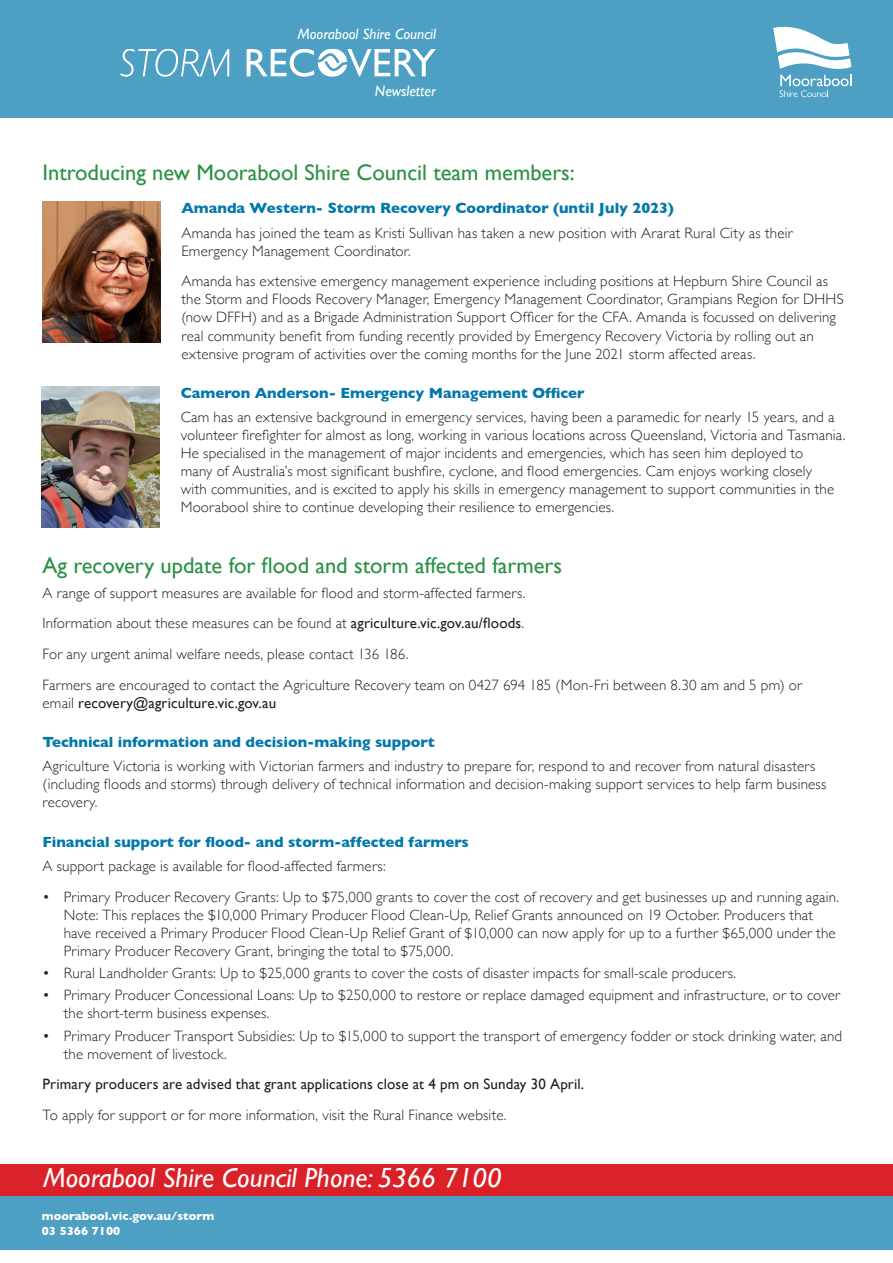
<style>
.page{position:relative;width:893px;height:1263px;background:#fff}
.page>*{position:absolute;margin:0;border:0;box-sizing:border-box;transform-origin:0 0}
.t1{font:italic 27.75px "Gill Sans";color:#fff}
.Heading_1green{font:22.5px "Gill Sans";color:#2b9144}
.t2{font:italic 15.15px "Gill Sans";color:#fff}
.t3{font:300 15px/18px "Gill Sans";letter-spacing:.01em;color:#231f20}
.Heading_2{font:700 15px "Gill Sans";color:#0078aa}
.t4{font:15px "Gill Sans";letter-spacing:.01em;color:#231f20}
.t5{font:700 12px/14.4px "Gill Sans";color:#fff}
.s1{font-weight:400}
</style>
<div class="page">
<div style="left:0;top:1164px;width:893px;height:32px;background:#da2128"></div>
<div style="left:0;top:0;width:893px;height:118px;background:#4da0c3"></div>
<svg style="left:120px;top:49px;width:316px;height:28px"></svg>
<svg style="left:773px;top:27px;width:78px;height:42px"></svg>
<svg style="left:780px;top:75px;width:71px;height:22px"></svg>
<div style="left:0;top:1196px;width:893px;height:53px;background:#4da0c3"></div>
<img style="left:43px;top:202px;width:117px;height:140px">
<img style="left:42px;top:387px;width:117px;height:140px">
<p class="t2" style="left:298px;top:26px;width:140px">Moorabool Shire Council</p>
<p class="t2" style="left:375px;top:82px;width:62px">Newsletter</p>
<p class="Heading_1green" style="left:43px;top:160px;width:534px">Introducing new Moorabool Shire Council team members:</p>
<p class="Heading_2" style="left:181px;top:196px;width:494px">Amanda Western- Storm Recovery Coordinator (until July 2023)</p>
<p class="t3" style="left:181px;top:223px;width:613px">Amanda has joined the team as Kristi Sullivan has taken a new position with Ararat Rural City as their<br>Emergency Management Coordinator.</p>
<p class="t3" style="left:181px;top:272px;width:664px">Amanda has extensive emergency management experience including positions at Hepburn Shire Council as the Storm and Floods Recovery Manager, Emergency Management Coordinator, Grampians Region for DHHS (now DFFH) and as a Brigade Administration Support Officer for the CFA. Amanda is focussed on delivering real community benefit from funding recently provided by Emergency Recovery Victoria by rolling out an extensive program of activities over the coming months for the June 2021 storm affected areas.</p>
<p class="Heading_2" style="left:181px;top:381px;width:405px">Cameron Anderson- Emergency Management Officer</p>
<p class="t3" style="left:181px;top:407px;width:666px">Cam has an extensive background in emergency services, having been a paramedic for nearly 15 years, and a volunteer firefighter for almost as long, working in various locations across Queensland, Victoria and Tasmania.<br>He specialised in the management of major incidents and emergencies, which has seen him deployed to<br>many of Australia’s most significant bushfire, cyclone, and flood emergencies. Cam enjoys working closely<br>with communities, and is excited to apply his skills in emergency management to support communities in the Moorabool shire to continue developing their resilience to emergencies.</p>
<p class="Heading_1green" style="left:43px;top:552px;width:521px">Ag recovery update for flood and storm affected farmers</p>
<p class="t3" style="left:43px;top:583px;width:485px">A range of support measures are available for flood and storm-affected farmers.</p>
<p class="t3" style="left:43px;top:614px;width:483px">Information about these measures can be found at <span class="s1">agriculture.vic.gov.au/floods</span>.</p>
<p class="t3" style="left:43px;top:644px;width:367px">For any urgent animal welfare needs, please contact 136 186.</p>
<p class="t3" style="left:43px;top:675px;width:761px">Farmers are encouraged to contact the Agriculture Recovery team on 0427 694 185 (Mon-Fri between 8.30 am and 5 pm) or email <span class="s1">recovery@agriculture.vic.gov.au</span></p>
<p class="Heading_2" style="left:43px;top:730px;width:394px">Technical information and decision-making support</p>
<p class="t3" style="left:43px;top:757px;width:785px">Agriculture Victoria is working with Victorian farmers and industry to prepare for, respond to and recover from natural disasters (including floods and storms) through delivery of technical information and decision-making support services to help farm business recovery.</p>
<p class="Heading_2" style="left:43px;top:830px;width:428px">Financial support for flood- and storm-affected farmers</p>
<p class="t3" style="left:43px;top:856px;width:345px">A support package is available for flood-affected farmers:</p>
<p class="t3" style="left:64px;top:887px;width:777px;text-indent:-21px">• Primary Producer Recovery Grants: Up to $75,000 grants to cover the cost of recovery and get businesses up and running again.<br>Note: This replaces the $10,000 Primary Producer Flood Clean-Up, Relief Grants announced on 19 October. Producers that have received a Primary Producer Flood Clean-Up Relief Grant of $10,000 can now apply for up to a further $65,000 under the Primary Producer Recovery Grant, bringing the total to $75,000.</p>
<p class="t3" style="left:43px;top:963px;width:695px">• Rural Landholder Grants: Up to $25,000 grants to cover the costs of disaster impacts for small-scale producers.</p>
<p class="t3" style="left:64px;top:986px;width:778px;text-indent:-21px">• Primary Producer Concessional Loans: Up to $250,000 to restore or replace damaged equipment and infrastructure, or to cover the short-term business expenses.</p>
<p class="t3" style="left:64px;top:1026px;width:780px;text-indent:-21px">• Primary Producer Transport Subsidies: Up to $15,000 to support the transport of emergency fodder or stock drinking water, and the movement of livestock.</p>
<p class="t4" style="left:43px;top:1075px;width:543px">Primary producers are advised that grant applications close at 4 pm on Sunday 30 April.</p>
<p class="t3" style="left:43px;top:1105px;width:466px">To apply for support or for more information, visit the Rural Finance website.</p>
<h1 class="t1" style="left:43px;top:1162px;width:460px">Moorabool Shire Council Phone: 5366 7100</h1>
<p class="t5" style="left:42px;top:1209px;width:174px">moorabool.vic.gov.au/storm<br>03 5366 7100</p>
</div>
